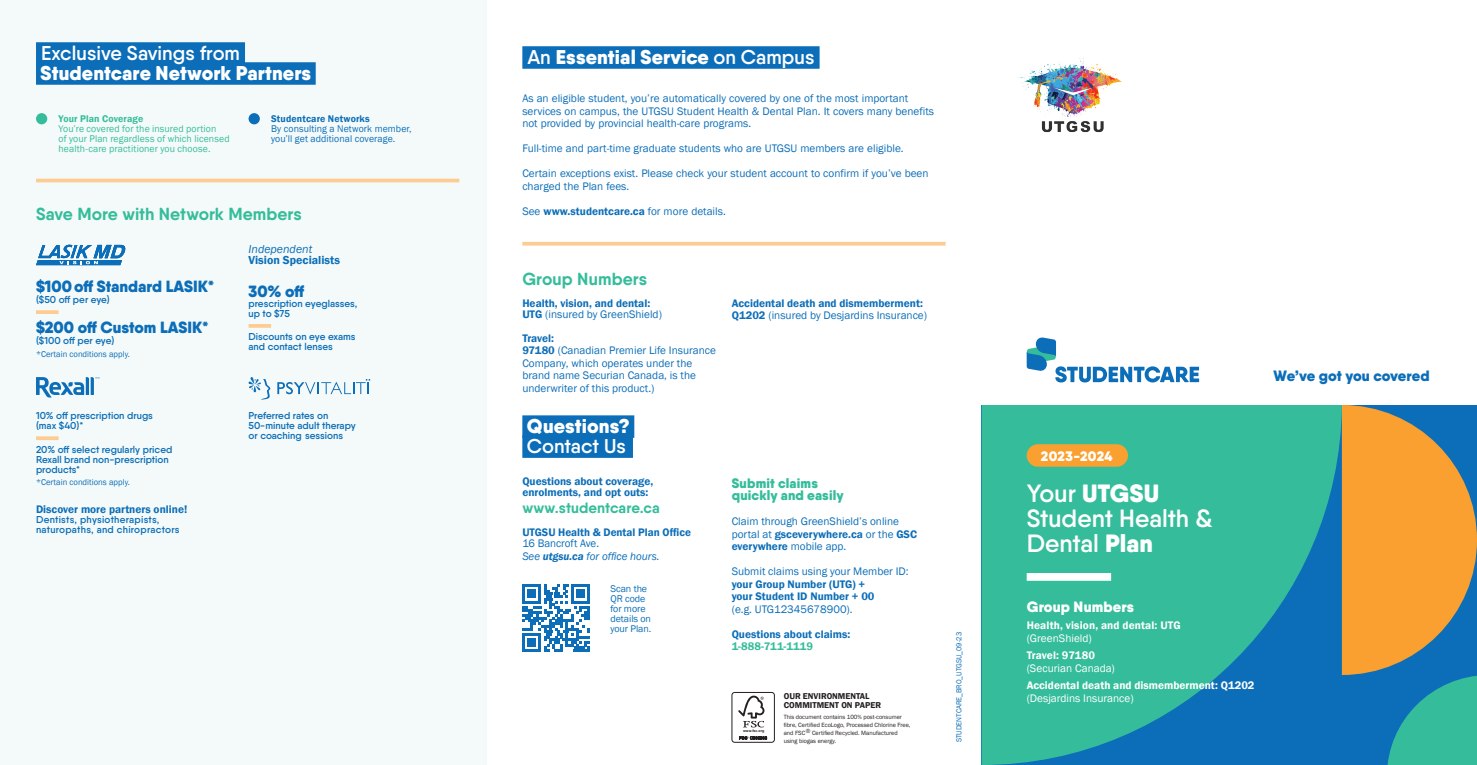
<style>
.page{position:relative;width:1477px;height:765px;background:#fff}
.page>*{position:absolute;margin:0;border:0;box-sizing:border-box;transform-origin:0 0}
.t1{font:600 25px/25px "Qanelas Soft";color:#fff}
.t2{font:900 20px "Qanelas Soft";letter-spacing:.005em;color:#fff}
.t3{font:600 20px "Qanelas Soft";color:#fff}
.t4{font:700 17.5px "Qanelas Soft";color:#35bd9b}
.t5{font:900 16.25px "Qanelas Soft";color:#0c6eb8}
.t6{font:700 15px "Qanelas Soft";letter-spacing:.005em;color:#35bd9b}
.t7{font:900 15px "Qanelas Soft";color:#0c6eb8}
.t8{font:900 15px "Qanelas Soft";letter-spacing:.005em;color:#fff}
.t9{font:900 13.75px/12.5px "Qanelas Soft";letter-spacing:.01em;color:#35bd9b}
.t10{font:900 13.75px "Qanelas Soft";letter-spacing:.02em;color:#fff}
.t11{font:600 11.88px "Franklin Gothic";color:#0c6eb8}
.t12{font:italic 11.88px "Franklin Gothic";color:#0c6eb8}
.t13{font:11.25px/12.5px "Franklin Gothic";color:#0c6eb8}
.t14{font:600 11.25px/11.2px "Franklin Gothic";color:#0c6eb8}
.t15{font:600 11.25px "Franklin Gothic";color:#fff}
.t16{font:11.25px "Franklin Gothic";color:#fff}
.t17{font:italic 11.25px/12.5px "Franklin Gothic";color:#0c6eb8}
.t18{font:600 11.25px "Franklin Gothic";color:#35bd9b}
.t19{font:600 10px/10px "Qanelas Soft";color:#0c6eb8}
.t20{font:10px/10px "Franklin Gothic";letter-spacing:.01em;color:#35bd9b}
.t21{font:10px/10px "Franklin Gothic";letter-spacing:.005em;color:#0c6eb8}
.t22{font:600 10px/10px "Qanelas Soft";letter-spacing:.025em;color:#0c6eb8}
.t23{font:600 10px "Franklin Gothic";letter-spacing:.015em;color:#0c6eb8}
.t24{font:600 10px "Franklin Gothic";letter-spacing:.015em;color:#35bd9b}
.t25{font:8.75px "Franklin Gothic";color:#0c6eb8}
.t26{font:600 8.75px/8.8px "Franklin Gothic";color:#231f20}
.t27{font:7.5px "Franklin Gothic";color:#0c6eb8}
.t28{font:6.25px/7.8px "Franklin Gothic";color:#231f20}
.t29{font:700 3.62px "Arial";color:#231f20}
.s1{font-weight:600}
.s2{font-weight:400}
.s3{font-style:normal}
.s4{font-weight:900}
</style>
<div class="page">
<div style="left:0;top:0;width:486px;height:765px;background:#f4faf9"></div>
<div style="left:36px;top:42px;width:209px;height:23px;background:#0c6eb8"></div>
<div style="left:36px;top:62px;width:280px;height:23px;background:#0c6eb8"></div>
<div style="left:36px;top:113px;width:11px;height:11px;background:#35bd9b;border-radius:50%"></div>
<div style="left:248px;top:113px;width:12px;height:11px;background:#0c6eb8;border-radius:50%"></div>
<hr style="left:36px;top:179px;width:423px;height:3px;background:#fdcc93">
<svg style="left:36px;top:245px;width:90px;height:20px"></svg>
<svg style="left:36px;top:310px;width:22px;height:4px"></svg>
<svg style="left:248px;top:324px;width:23px;height:4px"></svg>
<svg style="left:36px;top:377px;width:64px;height:21px"></svg>
<svg style="left:277px;top:379px;width:93px;height:15px"></svg>
<svg style="left:248px;top:377px;width:22px;height:23px"></svg>
<svg style="left:36px;top:436px;width:22px;height:4px"></svg>
<div style="left:522px;top:46px;width:297px;height:23px;background:#0c6eb8"></div>
<div style="left:522px;top:415px;width:112px;height:23px;background:#0c6eb8"></div>
<div style="left:522px;top:435px;width:111px;height:23px;background:#0c6eb8"></div>
<svg style="left:522px;top:242px;width:423px;height:4px;background:#fdd09d"></svg>
<svg style="left:522px;top:585px;width:68px;height:67px"></svg>
<hr style="left:522px;top:649px;width:19px;height:3px;background:#0c6eb8">
<div style="left:527px;top:639px;width:9px;height:8px;background:#0c6eb8"></div>
<svg style="left:981px;top:405px;width:360px;height:360px;background:#2caba1"></svg>
<svg style="left:1341px;top:405px;width:135px;height:360px;background:#9b9465"></svg>
<div style="left:1026px;top:444px;width:101px;height:23px;background:#f9a030;border-radius:11px"></div>
<div style="left:1026px;top:573px;width:84px;height:8px;background:#fff"></div>
<svg style="left:1026px;top:337px;width:172px;height:45px"></svg>
<img style="left:1018px;top:58px;width:104px;height:75px">
<div style="left:731px;top:692px;width:43px;height:50px;border:1px solid #231f20;border-radius:3px"></div>
<svg style="left:738px;top:696px;width:26px;height:31px"></svg>
<svg style="left:739px;top:736px;width:27px;height:4px"></svg>
<h2 class="t3" style="left:41px;top:40px;width:200px">Exclusive Savings from</h2>
<h2 class="t2" style="left:41px;top:60px;width:272px">Studentcare Network Partners</h2>
<p class="t24" style="left:59px;top:112px;width:86px">Your Plan Coverage</p>
<p class="t20" style="left:59px;top:124px;width:173px">You’re covered for the insured portion<br>of your Plan regardless of which licensed health-care practitioner you choose.</p>
<p class="t23" style="left:271px;top:112px;width:100px">Studentcare Networks</p>
<p class="t21" style="left:271px;top:124px;width:142px">By consulting a Network member, you’ll get additional coverage.</p>
<h3 class="t4" style="left:36px;top:203px;width:267px">Save More with Network Members</h3>
<p class="t12" style="left:248px;top:242px;width:65px">Independent</p>
<p class="t11" style="left:248px;top:253px;width:93px">Vision Specialists</p>
<h3 class="t5" style="left:36px;top:275px;width:180px">$100off Standard LASIK*</h3>
<p class="t19" style="left:36px;top:294px;width:75px">($50 off per eye)</p>
<h3 class="t5" style="left:36px;top:317px;width:174px">$200 off Custom LASIK*</h3>
<p class="t19" style="left:36px;top:335px;width:80px">($100 off per eye)</p>
<p class="t25" style="left:36px;top:348px;width:96px">*Certain conditions apply.</p>
<h3 class="t5" style="left:248px;top:280px;width:57px">30% off</h3>
<p class="t19" style="left:248px;top:298px;width:110px">prescription eyeglasses, up to $75</p>
<p class="t19" style="left:248px;top:332px;width:108px">Discounts on eye exams and contact lenses</p>
<p class="t19" style="left:36px;top:410px;width:118px">10% off prescription drugs (max $40)*</p>
<p class="t19" style="left:36px;top:444px;width:138px">20% off select regularly priced<br>Rexall brand non-prescription products*</p>
<p class="t25" style="left:36px;top:477px;width:96px">*Certain conditions apply.</p>
<p class="t14" style="left:36px;top:503px;width:153px">Discover more partners online!</p>
<p class="t22" style="left:36px;top:514px;width:145px">Dentists, physiotherapists, naturopaths, and chiropractors</p>
<p class="t19" style="left:248px;top:410px;width:109px">Preferred rates on<br>50-minute adult therapy or coaching sessions</p>
<h2 class="t2" style="left:527px;top:44px;width:289px"><span class="s1">An</span> Essential Service <span class="s1">on Campus</span></h2>
<p class="t13" style="left:522px;top:93px;width:413px">As an eligible student, you’re automatically covered by one of the most important services on campus, the UTGSU Student Health &amp; Dental Plan. It covers many benefits not provided by provincial health-care programs.</p>
<p class="t13" style="left:522px;top:143px;width:383px">Full-time and part-time graduate students who are UTGSU members are eligible.</p>
<p class="t13" style="left:522px;top:168px;width:407px">Certain exceptions exist. Please check your student account to confirm if you’ve been charged the Plan fees.</p>
<p class="t13" style="left:522px;top:205px;width:205px">See <span class="s1">www.studentcare.ca</span> for more details.</p>
<h3 class="t4" style="left:522px;top:268px;width:126px">Group Numbers</h3>
<p class="t14" style="left:522px;top:297px;width:141px">Health, vision, and dental:<br>UTG <span class="s2">(insured by GreenShield)</span></p>
<p class="t13" style="left:522px;top:332px;width:195px"><span class="s1">Travel:<br>97180</span> (Canadian Premier Life Insurance<br>Company, which operates under the brand name Securian Canada, is the underwriter of this product.)</p>
<h2 class="t2" style="left:527px;top:413px;width:104px">Questions?</h2>
<h2 class="t3" style="left:527px;top:433px;width:100px">Contact Us</h2>
<p class="t14" style="left:522px;top:475px;width:132px">Questions about coverage, enrolments, and opt outs:</p>
<h3 class="t6" style="left:522px;top:499px;width:139px">www.studentcare.ca</h3>
<p class="t14" style="left:522px;top:527px;width:170px">UTGSU Health &amp; Dental Plan Office</p>
<p class="t17" style="left:522px;top:537px;width:139px"><span class="s3">16 Bancroft Ave.<br></span>See <span class="s1">utgsu.ca</span> for office hours.</p>
<p class="t21" style="left:610px;top:583px;width:42px">Scan the<br>QR code for more details on your Plan.</p>
<p class="t14" style="left:731px;top:297px;width:197px;line-height:12.5px">Accidental death and dismemberment:<br>Q1202 <span class="s2">(insured by Desjardins Insurance)</span></p>
<p class="t9" style="left:731px;top:476px;width:113px">Submit claims quickly and easily</p>
<p class="t13" style="left:731px;top:515px;width:187px">Claim through GreenShield’s online portal at <span class="s1">gsceverywhere.ca</span> or the <span class="s1">GSC everywhere</span> mobile app.</p>
<p class="t13" style="left:731px;top:565px;width:178px">Submit claims using your Member ID:</p>
<p class="t14" style="left:731px;top:578px;width:144px;line-height:12.5px">your Group Number (UTG) + your Student ID Number + 00</p>
<p class="t13" style="left:731px;top:603px;width:122px">(e.g. UTG12345678900).</p>
<p class="t14" style="left:731px;top:628px;width:120px">Questions about claims:</p>
<p class="t18" style="left:731px;top:639px;width:83px">1-888-711-1119</p>
<p class="t29" style="left:743px;top:728px;width:23px">www.fsc.org</p>
<p class="t26" style="left:783px;top:692px;width:99px">OUR ENVIRONMENTAL<br>COMMITMENT ON PAPER</p>
<p class="t28" style="left:783px;top:713px;width:128px">This document contains 100% post-consumer fibre, Certified EcoLogo, Processed Chlorine Free, and FSC ® Certified Recycled. Manufactured using biogas energy.</p>
<p class="t27" style="left:954px;top:742px;width:112px;rotate:-90deg">STUDENTCARE_BRO_UTGSU_09-23</p>
<h3 class="t7" style="left:1273px;top:366px;width:158px">We’ve got you covered</h3>
<p class="t10" style="left:1040px;top:447px;width:73px">2023-2024</p>
<h1 class="t1" style="left:1026px;top:480px;width:187px">Your <span class="s4">UTGSU<br></span>Student Health &amp;<br>Dental <span class="s4">Plan</span></h1>
<h3 class="t8" style="left:1026px;top:597px;width:109px">Group Numbers</h3>
<p class="t15" style="left:1026px;top:619px;width:155px">Health, vision, and dental: UTG</p>
<p class="t16" style="left:1026px;top:631px;width:67px">(GreenShield)</p>
<p class="t15" style="left:1026px;top:649px;width:70px">Travel: 97180</p>
<p class="t16" style="left:1026px;top:661px;width:89px">(Securian Canada)</p>
<p class="t15" style="left:1026px;top:679px;width:229px">Accidental death and dismemberment: Q1202</p>
<p class="t16" style="left:1026px;top:691px;width:108px">(Desjardins Insurance)</p>
</div>
